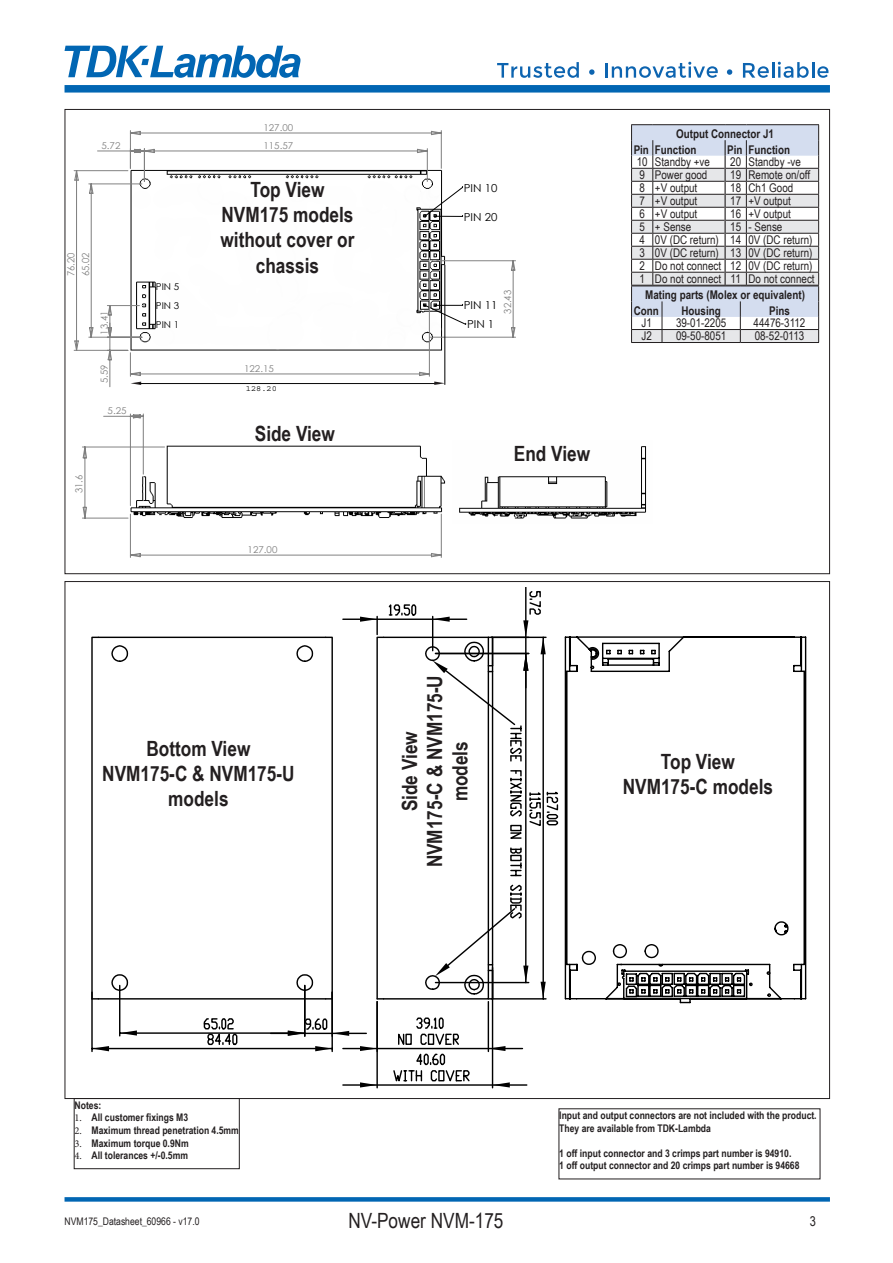
<style>
.page{position:relative;width:893px;height:1263px;background:#fff}
.page>*{position:absolute;margin:0;border:0;box-sizing:border-box;transform-origin:0 0}
.t1{font:700 21px/25.2px "Arial Narrow";color:#231f20;text-align:center}
.t2{font:21px "Arial Narrow";color:#231f20}
.t3{font:13.5px "Arial Narrow";color:#231f20}
.table_heading{font:12px "Arial Narrow";color:#231f20}
.table_heading-2{font:700 12px "Arial Narrow";color:#231f20}
.t4{font:10.95px "Century Gothic";color:#000;scale:1.04 1}
.t5{font:700 10.5px/12.6px "Arial Narrow";color:#231f20}
.t6{font:10.5px "Arial Narrow";color:#231f20}
.t7{font:9.75px "Century Gothic";color:#808080;scale:.96 1}
.t8{font:9.45px "Century Gothic";color:#808080;scale:1.04 1}
.t9{font:9.45px "Century Gothic";color:#000;scale:1.04 1}
.t10{font:8.25px "Courier Std";color:#000;scale:1.04 1}
.s1{font-family:"Minion Pro";font-weight:400}
</style>
<div class="page">
<svg style="left:65px;top:1197px;width:765px;height:4px;background:#0a6bb5"></svg>
<div style="left:65px;top:85px;width:765px;height:8px;background:#0166b3"></div>
<svg style="left:65px;top:46px;width:235px;height:32px"></svg>
<svg style="left:497px;top:62px;width:82px;height:16px"></svg>
<svg style="left:589px;top:69px;width:5px;height:6px"></svg>
<hr style="left:605px;top:63px;width:3px;height:15px;background:#0d64b0">
<svg style="left:612px;top:62px;width:106px;height:16px"></svg>
<svg style="left:727px;top:69px;width:5px;height:6px"></svg>
<svg style="left:743px;top:62px;width:85px;height:16px"></svg>
<hr style="left:343px;top:618px;width:124px;height:2px;background:#000">
<hr style="left:343px;top:1048px;width:179px;height:1px;background:#000">
<hr style="left:343px;top:1084px;width:184px;height:2px;background:#000">
<hr style="left:525px;top:587px;width:1px;height:101px;background:#000">
<svg style="left:360px;top:590px;width:199px;height:499px"></svg>
<svg style="left:91px;top:636px;width:9px;height:364px"></svg>
<hr style="left:98px;top:637px;width:228px;height:1px;background:#000">
<svg style="left:111px;top:645px;width:18px;height:17px"></svg>
<svg style="left:111px;top:974px;width:18px;height:18px"></svg>
<svg style="left:296px;top:974px;width:18px;height:18px"></svg>
<svg style="left:296px;top:645px;width:18px;height:17px"></svg>
<hr style="left:98px;top:998px;width:228px;height:1px;background:#000">
<svg style="left:324px;top:636px;width:9px;height:364px"></svg>
<hr style="left:271px;top:1033px;width:95px;height:1px;background:#000">
<hr style="left:304px;top:985px;width:1px;height:51px;background:#000">
<hr style="left:119px;top:985px;width:1px;height:51px;background:#000">
<hr style="left:120px;top:1032px;width:185px;height:2px;background:#000">
<svg style="left:288px;top:1018px;width:61px;height:18px"></svg>
<svg style="left:120px;top:1030px;width:17px;height:5px"></svg>
<svg style="left:203px;top:1018px;width:35px;height:28px"></svg>
<hr style="left:331px;top:992px;width:2px;height:59px;background:#000">
<hr style="left:91px;top:992px;width:2px;height:59px;background:#000">
<hr style="left:92px;top:1048px;width:240px;height:1px;background:#000">
<svg style="left:315px;top:1046px;width:17px;height:5px"></svg>
<svg style="left:92px;top:1046px;width:17px;height:5px"></svg>
<svg style="left:564px;top:636px;width:243px;height:368px"></svg>
<img style="left:73px;top:125px;width:747px;height:394px">
<svg style="left:103px;top:387px;width:327px;height:59px"></svg>
<svg style="left:82px;top:446px;width:360px;height:112px"></svg>
<svg style="left:74px;top:130px;width:442px;height:257px"></svg>
<hr style="left:445px;top:265px;width:1px;height:120px;background:#000">
<hr style="left:631px;top:342px;width:31px;height:1px;background:#231f20">
<hr style="left:662px;top:342px;width:78px;height:1px;background:#231f20">
<hr style="left:740px;top:342px;width:79px;height:1px;background:#231f20">
<svg style="left:631px;top:124px;width:188px;height:218px"></svg>
<div style="left:74px;top:1098px;width:166px;height:71px;border:1px solid #231f20"></div>
<p class="t8" style="left:263px;top:121px;width:30px">127.00</p>
<p class="t8" style="left:101px;top:139px;width:20px">5.72</p>
<p class="t8" style="left:263px;top:139px;width:30px">115.57</p>
<p class="t7" style="left:64px;top:276px;width:26px;rotate:-90deg">76.20</p>
<p class="t7" style="left:79px;top:276px;width:26px;rotate:-90deg">65.02</p>
<p class="t7" style="left:97px;top:335px;width:26px;rotate:-90deg">13.41</p>
<p class="t7" style="left:97px;top:383px;width:21px;rotate:-90deg">5.59</p>
<p class="t8" style="left:108px;top:404px;width:20px">5.25</p>
<p class="t9" style="left:156px;top:280px;width:24px">PIN 5</p>
<p class="t9" style="left:156px;top:299px;width:24px">PIN 3</p>
<p class="t9" style="left:156px;top:318px;width:24px">PIN 1</p>
<p class="t1" style="left:250px;top:176px;width:76px">Top View</p>
<p class="t1" style="left:220px;top:201px;width:135px">NVM175 models without cover or chassis</p>
<p class="t8" style="left:244px;top:362px;width:30px">122.15</p>
<p class="t10" style="left:246px;top:383px;width:31px">128.20</p>
<p class="t1" style="left:255px;top:420px;width:82px">Side View</p>
<p class="t7" style="left:72px;top:493px;width:21px;rotate:-90deg">31.6</p>
<p class="t8" style="left:248px;top:543px;width:30px">127.00</p>
<p class="t4" style="left:464px;top:180px;width:34px">PIN 10</p>
<p class="t4" style="left:464px;top:209px;width:34px">PIN 20</p>
<p class="t4" style="left:464px;top:298px;width:34px">PIN 11</p>
<p class="t4" style="left:467px;top:317px;width:28px">PIN 1</p>
<p class="t7" style="left:501px;top:314px;width:26px;rotate:-90deg">32.43</p>
<p class="t1" style="left:514px;top:440px;width:78px">End View</p>
<p class="table_heading-2" style="left:676px;top:125px;width:99px">Output Connector J1</p>
<p class="table_heading-2" style="left:634px;top:140px;width:17px">Pin</p>
<p class="table_heading-2" style="left:655px;top:140px;width:43px">Function</p>
<p class="table_heading-2" style="left:727px;top:140px;width:17px">Pin</p>
<p class="table_heading-2" style="left:748px;top:140px;width:43px">Function</p>
<p class="table_heading" style="left:637px;top:153px;width:12px">10</p>
<p class="table_heading" style="left:655px;top:153px;width:56px">Standby +ve</p>
<p class="table_heading" style="left:730px;top:153px;width:12px">20</p>
<p class="table_heading" style="left:748px;top:153px;width:54px">Standby -ve</p>
<p class="table_heading" style="left:639px;top:166px;width:7px">9</p>
<p class="table_heading" style="left:655px;top:166px;width:54px">Power good</p>
<p class="table_heading" style="left:730px;top:166px;width:12px">19</p>
<p class="table_heading" style="left:748px;top:166px;width:63px">Remote on/off</p>
<p class="table_heading" style="left:639px;top:179px;width:7px">8</p>
<p class="table_heading" style="left:655px;top:179px;width:44px">+V output</p>
<p class="table_heading" style="left:730px;top:179px;width:12px">18</p>
<p class="table_heading" style="left:748px;top:179px;width:46px">Ch1 Good</p>
<p class="table_heading" style="left:639px;top:192px;width:7px">7</p>
<p class="table_heading" style="left:655px;top:192px;width:44px">+V output</p>
<p class="table_heading" style="left:730px;top:192px;width:12px">17</p>
<p class="table_heading" style="left:748px;top:192px;width:44px">+V output</p>
<p class="table_heading" style="left:639px;top:205px;width:7px">6</p>
<p class="table_heading" style="left:655px;top:205px;width:44px">+V output</p>
<p class="table_heading" style="left:730px;top:205px;width:12px">16</p>
<p class="table_heading" style="left:748px;top:205px;width:44px">+V output</p>
<p class="table_heading" style="left:639px;top:218px;width:7px">5</p>
<p class="table_heading" style="left:655px;top:218px;width:38px">+ Sense</p>
<p class="table_heading" style="left:730px;top:218px;width:12px">15</p>
<p class="table_heading" style="left:748px;top:218px;width:35px">- Sense</p>
<p class="table_heading" style="left:639px;top:231px;width:7px">4</p>
<p class="table_heading" style="left:655px;top:231px;width:65px">0V (DC return)</p>
<p class="table_heading" style="left:730px;top:231px;width:12px">14</p>
<p class="table_heading" style="left:748px;top:231px;width:65px">0V (DC return)</p>
<p class="table_heading" style="left:639px;top:244px;width:7px">3</p>
<p class="table_heading" style="left:655px;top:244px;width:65px">0V (DC return)</p>
<p class="table_heading" style="left:730px;top:244px;width:12px">13</p>
<p class="table_heading" style="left:748px;top:244px;width:65px">0V (DC return)</p>
<p class="table_heading" style="left:639px;top:257px;width:7px">2</p>
<p class="table_heading" style="left:655px;top:257px;width:68px">Do not connect</p>
<p class="table_heading" style="left:730px;top:257px;width:12px">12</p>
<p class="table_heading" style="left:748px;top:257px;width:65px">0V (DC return)</p>
<p class="table_heading" style="left:639px;top:270px;width:7px">1</p>
<p class="table_heading" style="left:655px;top:270px;width:68px">Do not connect</p>
<p class="table_heading" style="left:731px;top:270px;width:12px">11</p>
<p class="table_heading" style="left:748px;top:270px;width:68px">Do not connect</p>
<p class="table_heading-2" style="left:645px;top:286px;width:161px">Mating parts (Molex or equivalent)</p>
<p class="table_heading-2" style="left:634px;top:301px;width:27px">Conn</p>
<p class="table_heading-2" style="left:681px;top:301px;width:41px">Housing</p>
<p class="table_heading-2" style="left:769px;top:301px;width:22px">Pins</p>
<p class="table_heading" style="left:642px;top:314px;width:12px">J1</p>
<p class="table_heading" style="left:676px;top:314px;width:52px">39-01-2205</p>
<p class="table_heading" style="left:754px;top:314px;width:53px">44476-3112</p>
<p class="table_heading" style="left:642px;top:327px;width:12px">J2</p>
<p class="table_heading" style="left:676px;top:327px;width:52px">09-50-8051</p>
<p class="table_heading" style="left:755px;top:327px;width:51px">08-52-0113</p>
<p class="t1" style="left:146px;top:735px;width:105px">Bottom View</p>
<p class="t1" style="left:102px;top:760px;width:194px">NVM175-C &amp; NVM175-U models</p>
<p class="t1" style="left:396px;top:811px;width:82px;rotate:-90deg">Side View</p>
<p class="t1" style="left:421px;top:867px;width:194px;rotate:-90deg">NVM175-C &amp; NVM175-U models</p>
<p class="t1" style="left:661px;top:747px;width:76px">Top View</p>
<p class="t1" style="left:623px;top:773px;width:152px">NVM175-C models</p>
<p class="t5" style="left:75px;top:1098px;width:28px">Notes:</p>
<p class="t5" style="left:75px;top:1111px;width:115px"><span class="s1">1.</span> All customer fixings M3</p>
<p class="t5" style="left:75px;top:1123px;width:166px"><span class="s1">2.</span> Maximum thread penetration 4.5mm</p>
<p class="t5" style="left:75px;top:1136px;width:116px"><span class="s1">3.</span> Maximum torque 0.9Nm</p>
<p class="t5" style="left:75px;top:1148px;width:115px"><span class="s1">4.</span> All tolerances +/-0.5mm</p>
<p class="t5" style="left:559px;top:1108px;width:259px">Input and output connectors are not included with the product.<br>They are available from TDK-Lambda</p>
<p class="t5" style="left:559px;top:1146px;width:234px">1 off input connector and 3 crimps part number is 94910.</p>
<p class="t5" style="left:559px;top:1159px;width:242px">1 off output connector and 20 crimps part number is 94668</p>
<p class="t6" style="left:65px;top:1213px;width:136px">NVM175_Datasheet_60966 - v17.0</p>
<h1 class="t2" style="left:348px;top:1205px;width:157px">NV-Power NVM-175</h1>
<p class="t3" style="left:810px;top:1211px;width:8px">3</p>
</div>
